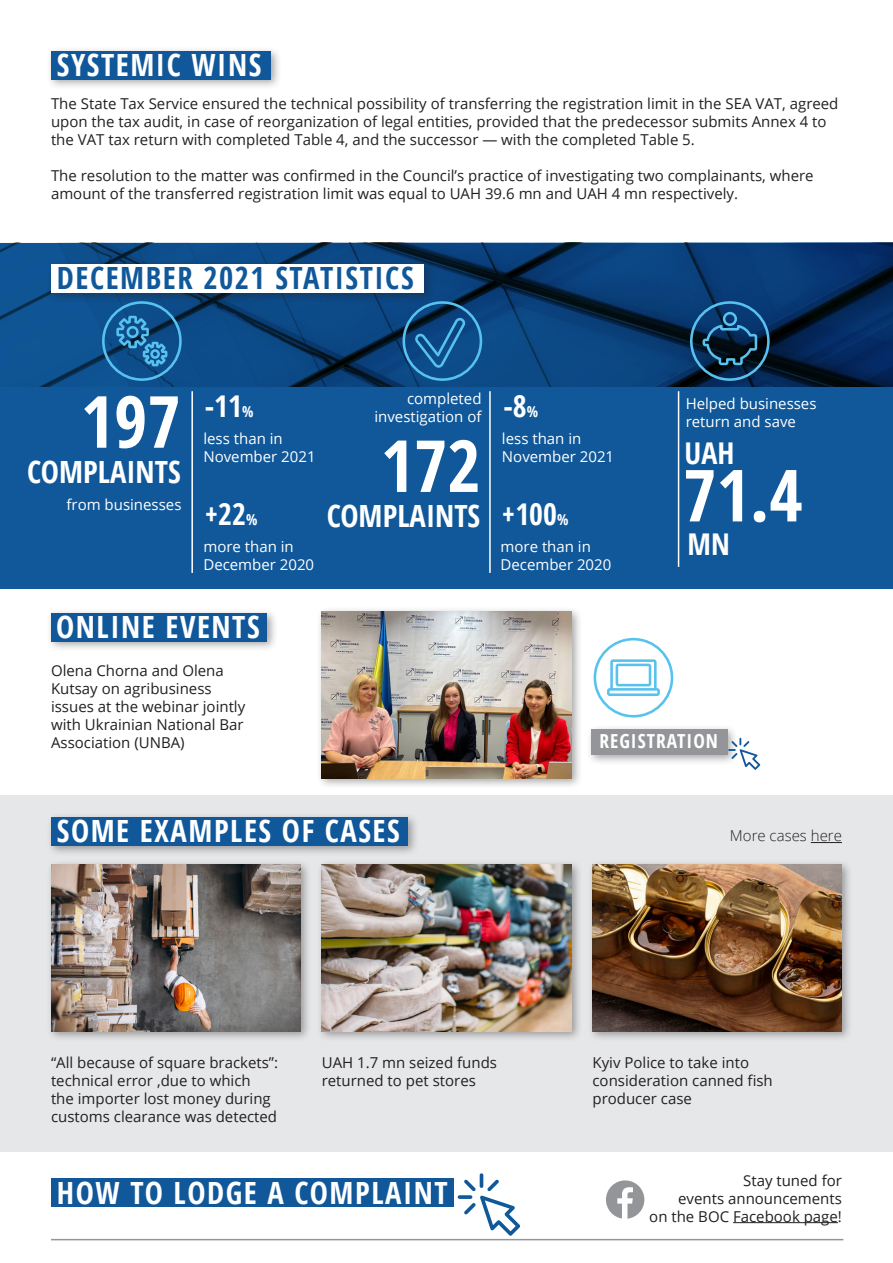
<style>
.page{position:relative;width:893px;height:1263px;background:#fff}
.page>*{position:absolute;margin:0;border:0;box-sizing:border-box;transform-origin:0 0}
.t1{font:700 72px "Open Sans Condensed";color:#fff}
.t2{font:700 30.6px "Open Sans Condensed";letter-spacing:.05em;color:#fff}
.t3{font:700 30.6px "Open Sans Condensed";letter-spacing:.05em;color:#10589a}
.t4{font:700 30.6px "Open Sans Condensed";color:#fff}
.t5{font:700 30px "Open Sans Condensed";color:#fff}
.t6{font:700 19.35px "Open Sans Condensed";letter-spacing:.05em;color:#fff}
.t7{font:15px/18px "Open Sans";color:#231f20}
.t8{font:15px/18px "Open Sans";color:#fff}
.t9{font:300 15px "Open Sans";color:#231f20}
.s1{font-size:15px}
</style>
<div class="page">
<div style="left:0;top:243px;width:893px;height:346px;background:#10589a"></div>
<img style="left:0;top:243px;width:893px;height:144px">
<div style="left:0;top:795px;width:893px;height:357px;background:#e6e7e9"></div>
<div style="left:46px;top:812px;width:373px;height:44px;background:#231f20;opacity:.4"></div>
<div style="left:51px;top:817px;width:357px;height:28px;background:#10589a"></div>
<div style="left:46px;top:259px;width:389px;height:44px;background:#231f20;opacity:.4"></div>
<div style="left:51px;top:264px;width:373px;height:28px;background:#fff"></div>
<div style="left:46px;top:608px;width:232px;height:44px;background:#231f20;opacity:.4"></div>
<div style="left:51px;top:613px;width:216px;height:28px;background:#10589a"></div>
<hr style="left:811px;top:842px;width:31px;height:1px;background:#231f20">
<hr style="left:191px;top:391px;width:2px;height:182px;background:#fff">
<hr style="left:489px;top:391px;width:2px;height:182px;background:#fff">
<hr style="left:678px;top:391px;width:1px;height:176px;background:#fff">
<div style="left:316px;top:859px;width:266px;height:183px;background:#231f20;opacity:.4"></div>
<img style="left:322px;top:865px;width:249px;height:166px">
<div style="left:46px;top:859px;width:265px;height:183px;background:#231f20;opacity:.4"></div>
<img style="left:51px;top:865px;width:249px;height:166px">
<div style="left:316px;top:606px;width:266px;height:183px;background:#231f20;opacity:.4"></div>
<img style="left:322px;top:612px;width:249px;height:166px">
<div style="left:587px;top:859px;width:266px;height:183px;background:#231f20;opacity:.4"></div>
<img style="left:592px;top:865px;width:250px;height:166px">
<svg style="left:403px;top:301px;width:79px;height:80px"></svg>
<svg style="left:102px;top:301px;width:80px;height:80px"></svg>
<svg style="left:690px;top:301px;width:80px;height:80px;background:#133f63"></svg>
<svg style="left:594px;top:638px;width:79px;height:79px"></svg>
<div style="left:46px;top:46px;width:236px;height:44px;background:#231f20;opacity:.4"></div>
<div style="left:51px;top:51px;width:220px;height:28px;background:#10589a"></div>
<div style="left:586px;top:724px;width:153px;height:42px;background:#231f20;opacity:.4"></div>
<div style="left:591px;top:730px;width:136px;height:25px;background:#939598"></div>
<svg style="left:728px;top:738px;width:32px;height:32px"></svg>
<div style="left:51px;top:1179px;width:403px;height:28px;background:#10589a"></div>
<hr style="left:733px;top:1222px;width:105px;height:1px;background:#231f20">
<svg style="left:606px;top:1180px;width:38px;height:39px"></svg>
<hr style="left:480px;top:1173px;width:3px;height:15px;background:#10589a;border-radius:2px">
<svg style="left:464px;top:1179px;width:56px;height:57px"></svg>
<svg style="left:458px;top:1195px;width:14px;height:4px"></svg>
<hr style="left:51px;top:1239px;width:792px;height:1px;background:#939598">
<p class="t2" style="left:57px;top:44px;width:206px">SYSTEMIC WINS</p>
<p class="t7" style="left:51px;top:94px;width:789px">The State Tax Service ensured the technical possibility of transferring the registration limit in the SEA VAT, agreed upon the tax audit, in case of reorganization of legal entities, provided that the predecessor submits Annex 4 to the VAT tax return with completed Table 4, and the successor — with the completed Table 5.</p>
<p class="t7" style="left:51px;top:166px;width:764px">The resolution to the matter was confirmed in the Council’s practice of investigating two complainants, where amount of the transferred registration limit was equal to UAH 39.6 mn and UAH 4 mn respectively.</p>
<p class="t3" style="left:57px;top:257px;width:358px">DECEMBER 2021 STATISTICS</p>
<p class="t1" style="left:81px;top:371px;width:101px">197</p>
<p class="t4" style="left:27px;top:450px;width:155px">COMPLAINTS</p>
<p class="t8" style="left:67px;top:496px;width:116px">from businesses</p>
<p class="t8" style="left:374px;top:389px;width:109px;text-align:right">completed investigation of</p>
<p class="t5" style="left:205px;top:385px;width:50px">-11<span class="s1">%</span></p>
<p class="t5" style="left:503px;top:385px;width:36px">-8<span class="s1">%</span></p>
<p class="t8" style="left:203px;top:429px;width:114px">less than in<br>November 2021</p>
<p class="t8" style="left:502px;top:429px;width:114px">less than in<br>November 2021</p>
<p class="t1" style="left:381px;top:415px;width:101px">172</p>
<p class="t5" style="left:205px;top:493px;width:54px">+22<span class="s1">%</span></p>
<p class="t5" style="left:502px;top:493px;width:68px">+100<span class="s1">%</span></p>
<p class="t4" style="left:327px;top:494px;width:155px">COMPLAINTS</p>
<p class="t8" style="left:203px;top:537px;width:112px">more than in<br>December 2020</p>
<p class="t8" style="left:501px;top:537px;width:112px">more than in<br>December 2020</p>
<p class="t2" style="left:56px;top:606px;width:205px">ONLINE EVENTS</p>
<p class="t8" style="left:686px;top:394px;width:132px">Helped businesses return and save</p>
<p class="t5" style="left:685px;top:432px;width:51px">UAH</p>
<p class="t1" style="left:683px;top:445px;width:121px">71.4</p>
<p class="t5" style="left:688px;top:523px;width:44px">MN</p>
<p class="t7" style="left:51px;top:661px;width:196px">Olena Chorna and Olena<br>Kutsay on agribusiness issues at the webinar jointly with Ukrainian National Bar<br>Association (UNBA)</p>
<p class="t2" style="left:57px;top:810px;width:344px">SOME EXAMPLES OF CASES</p>
<p class="t6" style="left:600px;top:728px;width:120px">REGISTRATION</p>
<p class="t9" style="left:730px;top:826px;width:114px">More cases here</p>
<p class="t7" style="left:51px;top:1053px;width:229px">“All because of square brackets”: technical error ,due to which<br>the importer lost money during customs clearance was detected</p>
<p class="t7" style="left:592px;top:1053px;width:182px">Kyiv Police to take into consideration canned fish producer case</p>
<p class="t7" style="left:322px;top:1053px;width:177px">UAH 1.7 mn seized funds returned to pet stores</p>
<p class="t2" style="left:57px;top:1171px;width:392px">HOW TO LODGE A COMPLAINT</p>
<p class="t7" style="left:649px;top:1171px;width:194px;text-align:right">Stay tuned for<br>events announcements<br>on the BOC Facebook page!</p>
</div>
